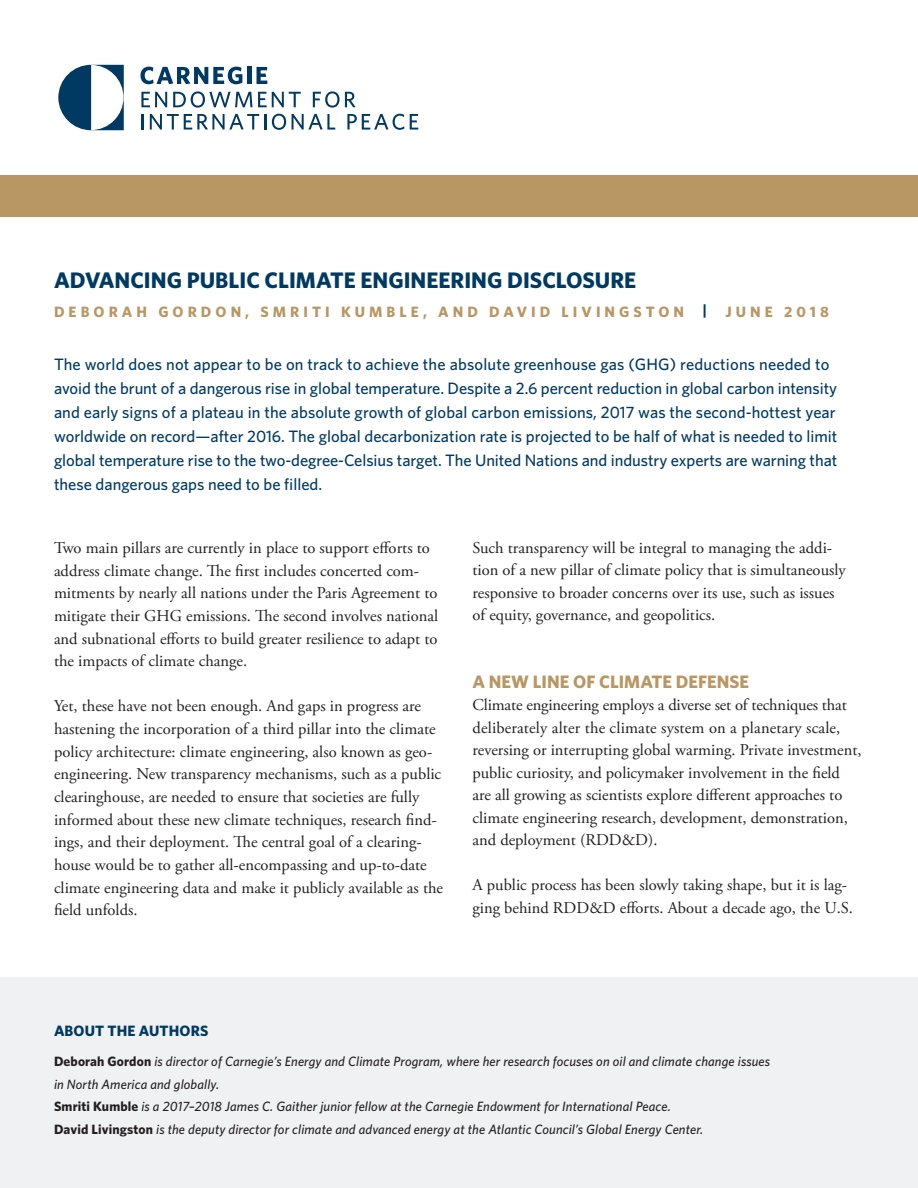
<style>
.page{position:relative;width:918px;height:1188px;background:#fff}
.page>*{position:absolute;margin:0;border:0;box-sizing:border-box;transform-origin:0 0}
.t1{font:700 22.5px "Whitney";color:#003a62}
.SUBHEAD_A{font:700 18px "Whitney";color:#b99764}
.Body_Text{font:16.5px/22.6px "Adobe Garamond Pro";color:#231f20}
.Intro_Paragraph{font:500 16.5px/24px "Whitney";color:#003a62}
.Author_and_Date{font:700 15px "Whitney";letter-spacing:.27em;color:#b99764}
.COPY_RIGHT_TEXT{font:700 15px "Whitney";letter-spacing:.01em;color:#003a62}
.About_the_Author_Tex{font:italic 500 13.5px/22.5px "Whitney";letter-spacing:.01em;color:#231f20}
.s1{color:#003a62}
.s2{font-weight:700;font-style:normal}
</style>
<div class="page">
<div style="left:0;top:176px;width:918px;height:41px;background:#b99764"></div>
<div style="left:0;top:977px;width:918px;height:211px;background:#f0f1f2"></div>
<svg style="left:140px;top:67px;width:102px;height:17px"></svg>
<hr style="left:247px;top:67px;width:4px;height:17px;background:#003a62">
<svg style="left:257px;top:67px;width:10px;height:17px"></svg>
<svg style="left:141px;top:92px;width:26px;height:15px"></svg>
<svg style="left:173px;top:91px;width:79px;height:17px"></svg>
<svg style="left:258px;top:92px;width:43px;height:15px"></svg>
<svg style="left:313px;top:91px;width:43px;height:17px"></svg>
<svg style="left:142px;top:114px;width:2px;height:16px"></svg>
<svg style="left:150px;top:114px;width:116px;height:16px"></svg>
<svg style="left:272px;top:114px;width:14px;height:16px"></svg>
<svg style="left:292px;top:114px;width:43px;height:16px"></svg>
<svg style="left:347px;top:114px;width:57px;height:16px"></svg>
<svg style="left:410px;top:114px;width:8px;height:16px"></svg>
<svg style="left:58px;top:65px;width:66px;height:65px"></svg>
<p class="t1" style="left:54px;top:265px;width:584px">ADVANCING PUBLIC CLIMATE ENGINEERING DISCLOSURE</p>
<p class="Author_and_Date" style="left:54px;top:302px;width:776px">DEBORAH GORDON, SMRITI KUMBLE, AND DAVID LIVINGSTON <span class="s1">|</span> JUNE 2018</p>
<p class="Intro_Paragraph" style="left:54px;top:352px;width:785px">The world does not appear to be on track to achieve the absolute greenhouse gas (GHG) reductions needed to avoid the brunt of a dangerous rise in global temperature. Despite a 2.6 percent reduction in global carbon intensity and early signs of a plateau in the absolute growth of global carbon emissions, 2017 was the second-hottest year worldwide on record—after 2016. The global decarbonization rate is projected to be half of what is needed to limit global temperature rise to the two-degree-Celsius target. The United Nations and industry experts are warning that these dangerous gaps need to be filled.</p>
<p class="Body_Text" style="left:54px;top:537px;width:386px">Two main pillars are currently in place to support efforts to address climate change. The first includes concerted com&shy;mitments by nearly all nations under the Paris Agreement to mitigate their GHG emissions. The second involves national and subnational efforts to build greater resilience to adapt to the impacts of climate change.</p>
<p class="Body_Text" style="left:54px;top:696px;width:391px">Yet, these have not been enough. And gaps in progress are hastening the incorporation of a third pillar into the climate policy architecture: climate engineering, also known as geo&shy;engineering. New transparency mechanisms, such as a public clearinghouse, are needed to ensure that societies are fully informed about these new climate techniques, research find&shy;ings, and their deployment. The central goal of a clearing&shy;house would be to gather all-encompassing and up-to-date climate engineering data and make it publicly available as the field unfolds.</p>
<p class="Body_Text" style="left:472px;top:537px;width:375px">Such transparency will be integral to managing the addi&shy;tion of a new pillar of climate policy that is simultaneously responsive to broader concerns over its use, such as issues of equity, governance, and geopolitics.</p>
<p class="SUBHEAD_A" style="left:472px;top:670px;width:278px">A NEW LINE OF CLIMATE DEFENSE</p>
<p class="Body_Text" style="left:472px;top:695px;width:391px">Climate engineering employs a diverse set of techniques that deliberately alter the climate system on a planetary scale, reversing or interrupting global warming. Private investment, public curiosity, and policymaker involvement in the field are all growing as scientists explore different approaches to climate engineering research, development, demonstration, and deployment (RDD&amp;D).</p>
<p class="Body_Text" style="left:472px;top:875px;width:382px">A public process has been slowly taking shape, but it is lag&shy;ging behind RDD&amp;D efforts. About a decade ago, the U.S.</p>
<p class="COPY_RIGHT_TEXT" style="left:54px;top:1021px;width:156px">ABOUT THE AUTHORS</p>
<p class="About_the_Author_Tex" style="left:54px;top:1050px;width:718px"><span class="s2">Deborah Gordon</span> is director of Carnegie’s Energy and Climate Program, where her research focuses on oil and climate change issues in North America and globally.</p>
<p class="About_the_Author_Tex" style="left:54px;top:1095px;width:618px"><span class="s2">Smriti Kumble</span> is a 2017–2018 James C. Gaither junior fellow at the Carnegie Endowment for International Peace.</p>
<p class="About_the_Author_Tex" style="left:54px;top:1118px;width:651px"><span class="s2">David Livingston</span> is the deputy director for climate and advanced energy at the Atlantic Council’s Global Energy Center.</p>
</div>
